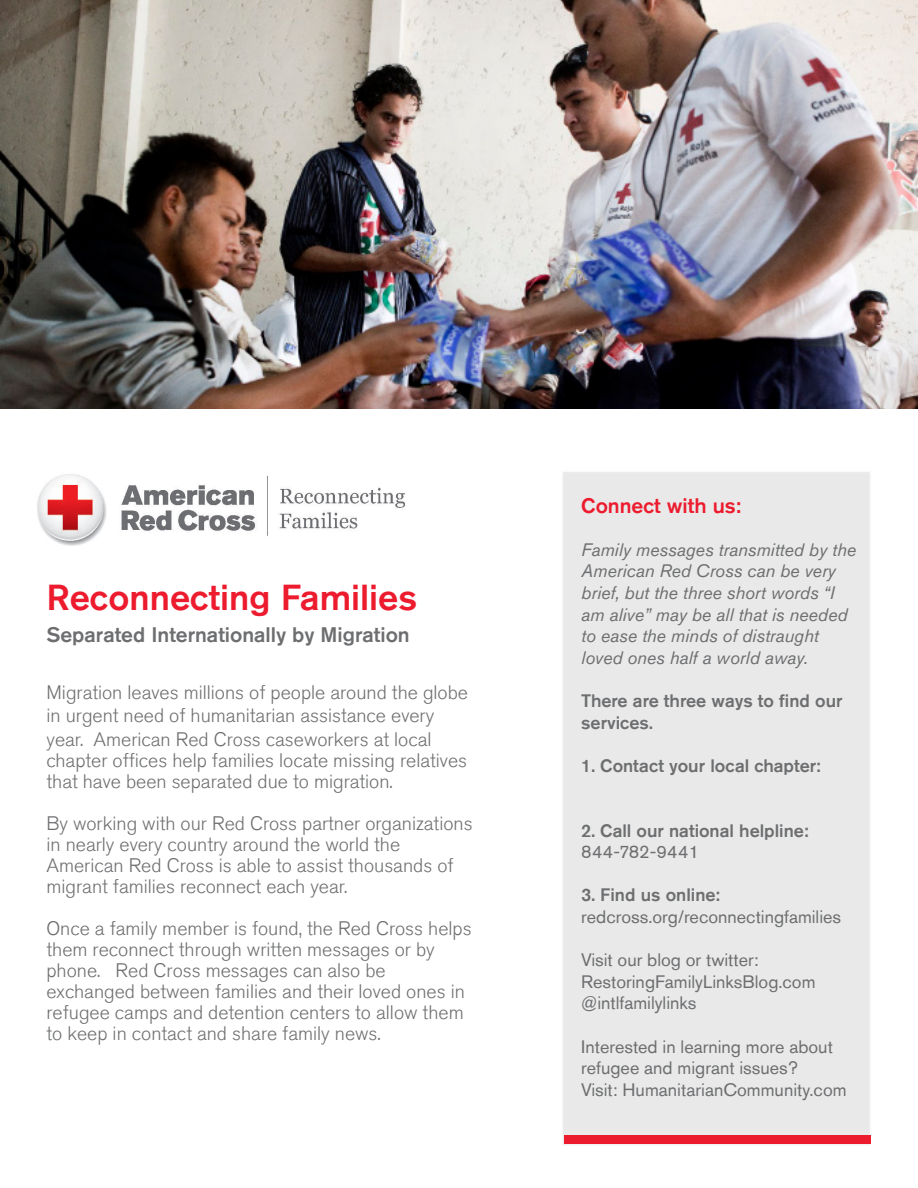
<style>
.page{position:relative;width:918px;height:1188px;background:#fff}
.page>*{position:absolute;margin:0;border:0;box-sizing:border-box;transform-origin:0 0}
.t1{font:500 36px "Akzidenz Grotesk Std";color:#ed1b2e}
.t2{font:500 21px "Akzidenz Grotesk Std";color:#6d6e70}
.t3{font:500 21px "Akzidenz Grotesk Std";color:#ed1b2e}
.t4{font:300 19.5px/21px "Akzidenz Grotesk Std";color:#6d6e70}
.t5{font:18px/21.6px "Akzidenz Grotesk Std";color:#6d6e70}
.t6{font:italic 18px/21.6px "Akzidenz Grotesk Std";color:#6d6e70}
.t7{font:500 18px/21.6px "Akzidenz Grotesk Std";color:#6d6e70}
.t8{font:18px "Akzidenz Grotesk Std";letter-spacing:.02em;color:#6d6e70}
</style>
<div class="page">
<div style="left:562px;top:471px;width:309px;height:675px;background:#e9e9e9;border:2px solid #dfd6db"></div>
<img style="left:37px;top:474px;width:368px;height:72px">
<div style="left:564px;top:1135px;width:306px;height:9px;background:#ed1b2e"></div>
<img style="left:0;top:0;width:918px;height:409px">
<p class="t1" style="left:46px;top:576px;width:372px">Reconnecting Families</p>
<p class="t2" style="left:46px;top:622px;width:365px">Separated Internationally by Migration</p>
<p class="t4" style="left:46px;top:681px;width:423px;line-height:23.4px">Migration leaves millions of people around the globe in urgent need of humanitarian assistance every year. American Red Cross caseworkers at local</p>
<p class="t4" style="left:46px;top:750px;width:422px">chapter offices help families locate missing relatives that have been separated due to migration.</p>
<p class="t4" style="left:46px;top:813px;width:428px">By working with our Red Cross partner organizations in nearly every country around the world the</p>
<p class="t4" style="left:46px;top:855px;width:409px">American Red Cross is able to assist thousands of migrant families reconnect each year.</p>
<p class="t4" style="left:46px;top:918px;width:427px">Once a family member is found, the Red Cross helps them reconnect through written messages or by phone. Red Cross messages can also be</p>
<p class="t4" style="left:46px;top:981px;width:420px;text-align:justify">exchanged between families and their loved ones in refugee camps and detention centers to allow them to keep in contact and share family news.</p>
<p class="t3" style="left:581px;top:492px;width:161px">Connect with us:</p>
<p class="t6" style="left:581px;top:539px;width:276px">Family messages transmitted by the<br>American Red Cross can be very brief, but the three short words “I am alive” may be all that is needed to ease the minds of distraught loved ones half a world away.</p>
<p class="t7" style="left:581px;top:689px;width:263px">There are three ways to find our services.</p>
<p class="t7" style="left:581px;top:754px;width:241px">1. Contact your local chapter:</p>
<p class="t7" style="left:581px;top:819px;width:229px">2. Call our national helpline:</p>
<p class="t8" style="left:581px;top:841px;width:119px">844-782-9441</p>
<p class="t7" style="left:581px;top:884px;width:140px">3. Find us online:</p>
<p class="t5" style="left:581px;top:906px;width:261px">redcross.org/reconnectingfamilies</p>
<p class="t5" style="left:581px;top:949px;width:179px">Visit our blog or twitter:</p>
<p class="t5" style="left:581px;top:971px;width:236px">RestoringFamilyLinksBlog.com</p>
<p class="t5" style="left:581px;top:992px;width:117px">@intlfamilylinks</p>
<p class="t5" style="left:581px;top:1035px;width:253px">Interested in learning more about refugee and migrant issues?</p>
<p class="t5" style="left:581px;top:1079px;width:267px">Visit: HumanitarianCommunity.com</p>
</div>
